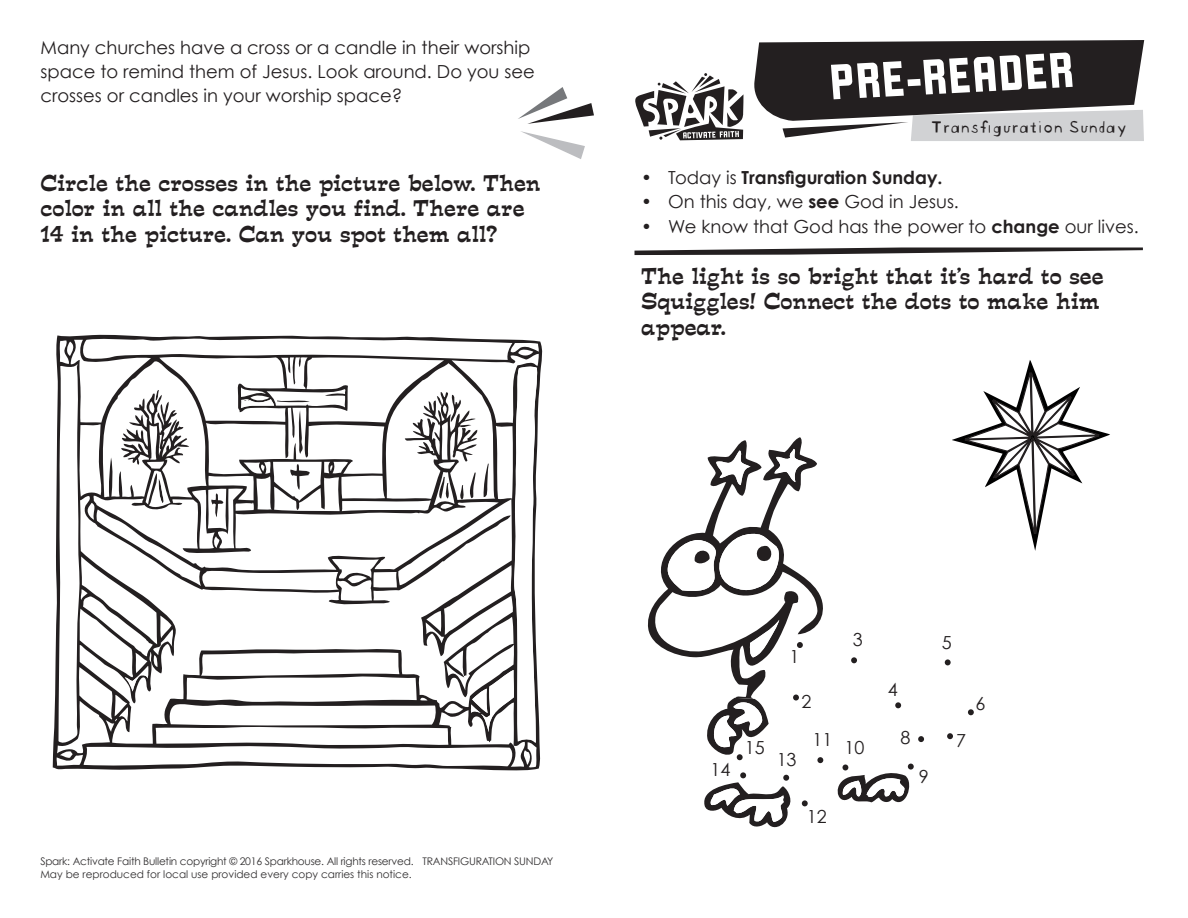
<style>
.page{position:relative;width:1188px;height:918px;background:#fff}
.page>*{position:absolute;margin:0;border:0;box-sizing:border-box;transform-origin:0 0}
.t1{font:54px "Liquorstore";color:#fff}
.t2{font:21px/25.2px "Estro Font";color:#231f20}
.t3{font:18px/24px "Century Gothic";color:#231f20}
.t4{font:700 18px "Century Gothic";color:#231f20}
.t5{font:18px "Blockhead Uplugged";color:#231f20}
.t6{font:10.5px/12.6px "Century Gothic";letter-spacing:-.02em;color:#312f30}
.s1{font-weight:400}
.s2{font-weight:700}
</style>
<div class="page">
<svg style="left:754px;top:40px;width:390px;height:101px;background:#5b5859"></svg>
<svg style="left:635px;top:73px;width:108px;height:67px"></svg>
<svg style="left:518px;top:87px;width:76px;height:37px"></svg>
<svg style="left:521px;top:131px;width:64px;height:28px"></svg>
<svg style="left:634px;top:248px;width:509px;height:7px"></svg>
<svg style="left:53px;top:334px;width:490px;height:437px"></svg>
<svg style="left:56px;top:338px;width:483px;height:430px"></svg>
<svg style="left:647px;top:437px;width:176px;height:256px"></svg>
<svg style="left:775px;top:449px;width:32px;height:33px"></svg>
<svg style="left:716px;top:450px;width:35px;height:35px"></svg>
<svg style="left:667px;top:534px;width:114px;height:58px"></svg>
<svg style="left:749px;top:620px;width:30px;height:37px"></svg>
<svg style="left:947px;top:733px;width:6px;height:6px"></svg>
<svg style="left:851px;top:657px;width:6px;height:6px"></svg>
<div style="left:945px;top:659px;width:6px;height:7px;background:#231f20;border-radius:50%"></div>
<svg style="left:968px;top:709px;width:6px;height:6px"></svg>
<svg style="left:797px;top:642px;width:6px;height:6px"></svg>
<svg style="left:704px;top:693px;width:220px;height:135px"></svg>
<svg style="left:952px;top:360px;width:158px;height:191px"></svg>
<p class="t3" style="left:40px;top:35px;width:496px">Many churches have a cross or a candle in their worship space to remind them of Jesus. Look around. Do you see crosses or candles in your worship space?</p>
<p class="t2" style="left:40px;top:170px;width:502px">Circle the crosses in the picture below. Then color in all the candles you find. There are<br>14 in the picture. Can you spot them all?</p>
<h1 class="t1" style="left:828px;top:54px;width:247px;rotate:-3deg">PRE-READER</h1>
<p class="t5" style="left:930px;top:112px;width:198px">Transfiguration Sunday</p>
<p class="t4" style="left:641px;top:166px;width:303px"><span class="s1">• Today is</span> Transfiguration Sunday.</p>
<p class="t3" style="left:641px;top:189px;width:319px">• On this day, we <span class="s2">see</span> God in Jesus.</p>
<p class="t3" style="left:641px;top:215px;width:499px">• We know that God has the power to <span class="s2">change</span> our lives.</p>
<p class="t2" style="left:641px;top:263px;width:464px">The light is so bright that it’s hard to see<br>Squiggles! Connect the dots to make him appear.</p>
<p class="t6" style="left:40px;top:855px;width:515px">Spark: Activate Faith Bulletin copyright © 2016 Sparkhouse. All rights reserved. TRANSFIGURATION SUNDAY<br>May be reproduced for local use provided every copy carries this notice.</p>
<p class="t3" style="left:710px;top:758px;width:21px">14</p>
<p class="t3" style="left:745px;top:735px;width:21px">15</p>
<p class="t3" style="left:789px;top:644px;width:11px">1</p>
<p class="t3" style="left:802px;top:689px;width:11px">2</p>
<p class="t3" style="left:777px;top:747px;width:21px">13</p>
<p class="t3" style="left:812px;top:727px;width:21px">11</p>
<p class="t3" style="left:807px;top:804px;width:21px">12</p>
<p class="t3" style="left:853px;top:627px;width:11px">3</p>
<p class="t3" style="left:844px;top:735px;width:21px">10</p>
<p class="t3" style="left:942px;top:630px;width:11px">5</p>
<p class="t3" style="left:888px;top:678px;width:11px">4</p>
<p class="t3" style="left:900px;top:725px;width:11px">8</p>
<p class="t3" style="left:956px;top:729px;width:11px">7</p>
<p class="t3" style="left:919px;top:764px;width:11px">9</p>
<p class="t3" style="left:976px;top:691px;width:11px">6</p>
</div>
